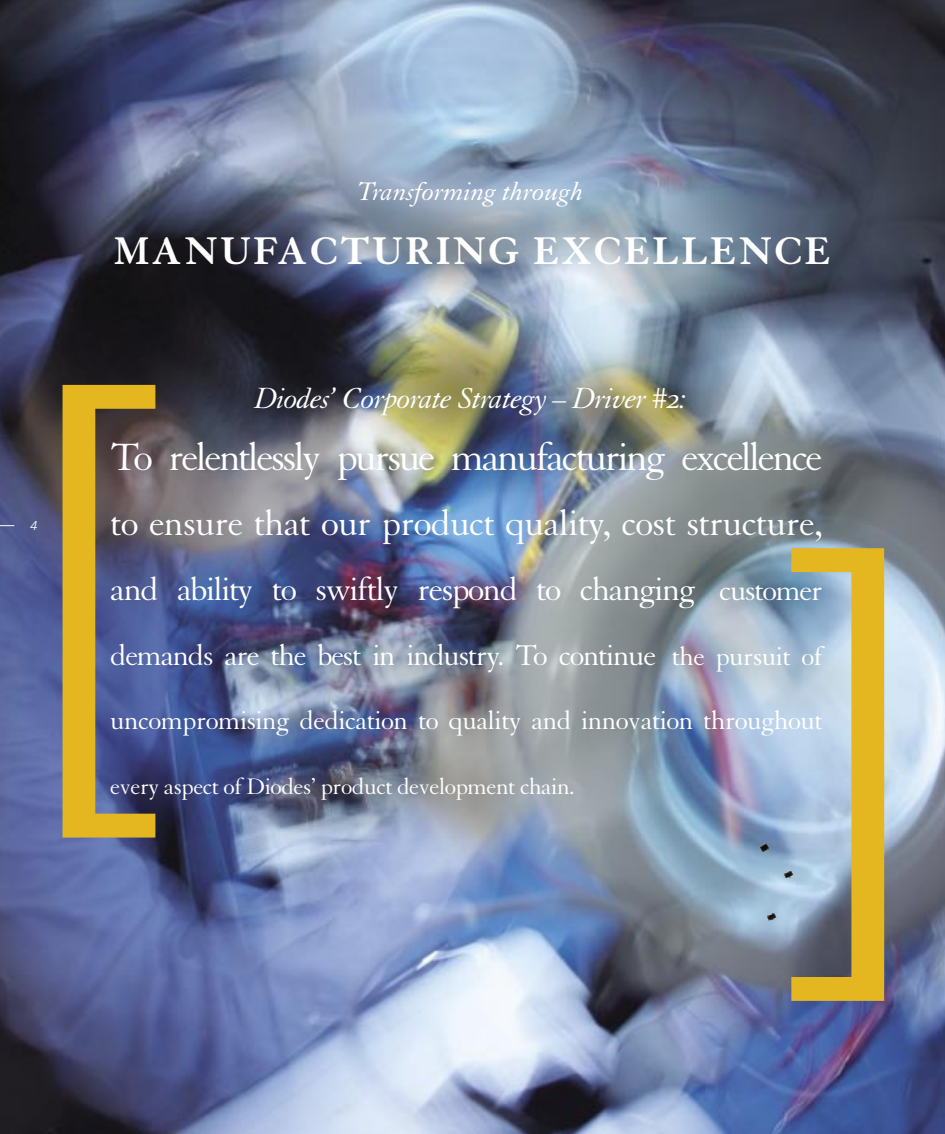
<style>
.page{position:relative;width:945px;height:1134px;background:#fff}
.page>*{position:absolute;margin:0;border:0;box-sizing:border-box;transform-origin:0 0}
.t1{font:568.75px "Trade Gothic";color:#e4b720;scale:.8 1}
.t2{font:42px "Granjon";letter-spacing:-.06em;color:#fff}
.t3{font:700 42px "Granjon";letter-spacing:.055em;color:#fff}
.t4{font:38.5px "Granjon";letter-spacing:-.02em;color:#fff}
.t5{font:35px "Granjon";letter-spacing:-.04em;color:#fff}
.t6{font:31.5px "Granjon";letter-spacing:-.04em;color:#fff}
.t7{font:31.5px "Granjon Italic Os F";letter-spacing:-.02em;color:#fff}
.t8{font:28px "Granjon";letter-spacing:-.02em;color:#fff}
.t9{font:italic 28px "Granjon";color:#fff}
.t10{font:24.5px "Granjon";letter-spacing:-.02em;color:#fff}
.t11{font:italic 12.25px "Trade Gothic";color:#fff}
.s1{font-size:31.5px}
.s2{font-size:28px}
</style>
<div class="page">
<img style="left:0;top:0;width:945px;height:1134px">
<svg style="left:760px;top:843px;width:9px;height:10px"></svg>
<svg style="left:784px;top:870px;width:9px;height:9px"></svg>
<svg style="left:767px;top:912px;width:10px;height:9px"></svg>
<svg style="left:0;top:525px;width:14px;height:1px"></svg>
<p class="t9" style="left:357px;top:177px;width:228px">Transforming through</p>
<h2 class="t3" style="left:114px;top:228px;width:719px">MANUFACTURING EXCELLENCE</h2>
<p class="t11" style="left:29px;top:519px;width:9px">4</p>
<h1 class="t1" style="left:28px;top:249px;width:191px">[</h1>
<p class="t7" style="left:255px;top:381px;width:433px">Diodes’ Corporate Strategy – Driver #2:</p>
<h2 class="t2" style="left:110px;top:435px;width:714px">To relentlessly pursue manufacturing excellence</h2>
<h3 class="t4" style="left:110px;top:503px;width:714px">to ensure that our product quality, cost structure,</h3>
<p class="t5" style="left:110px;top:570px;width:714px">and ability to swiftly respond to changing <span class="s1">customer</span></p>
<p class="t6" style="left:110px;top:638px;width:714px">demands are the best in industry. To continue <span class="s2">the pursuit of</span></p>
<p class="t8" style="left:110px;top:706px;width:714px">uncompromising dedication to quality and innovation throughout</p>
<h1 class="t1" style="left:919px;top:1136px;width:191px;rotate:-180deg">[</h1>
<p class="t10" style="left:110px;top:773px;width:466px">every aspect of Diodes’ product development chain.</p>
</div>
